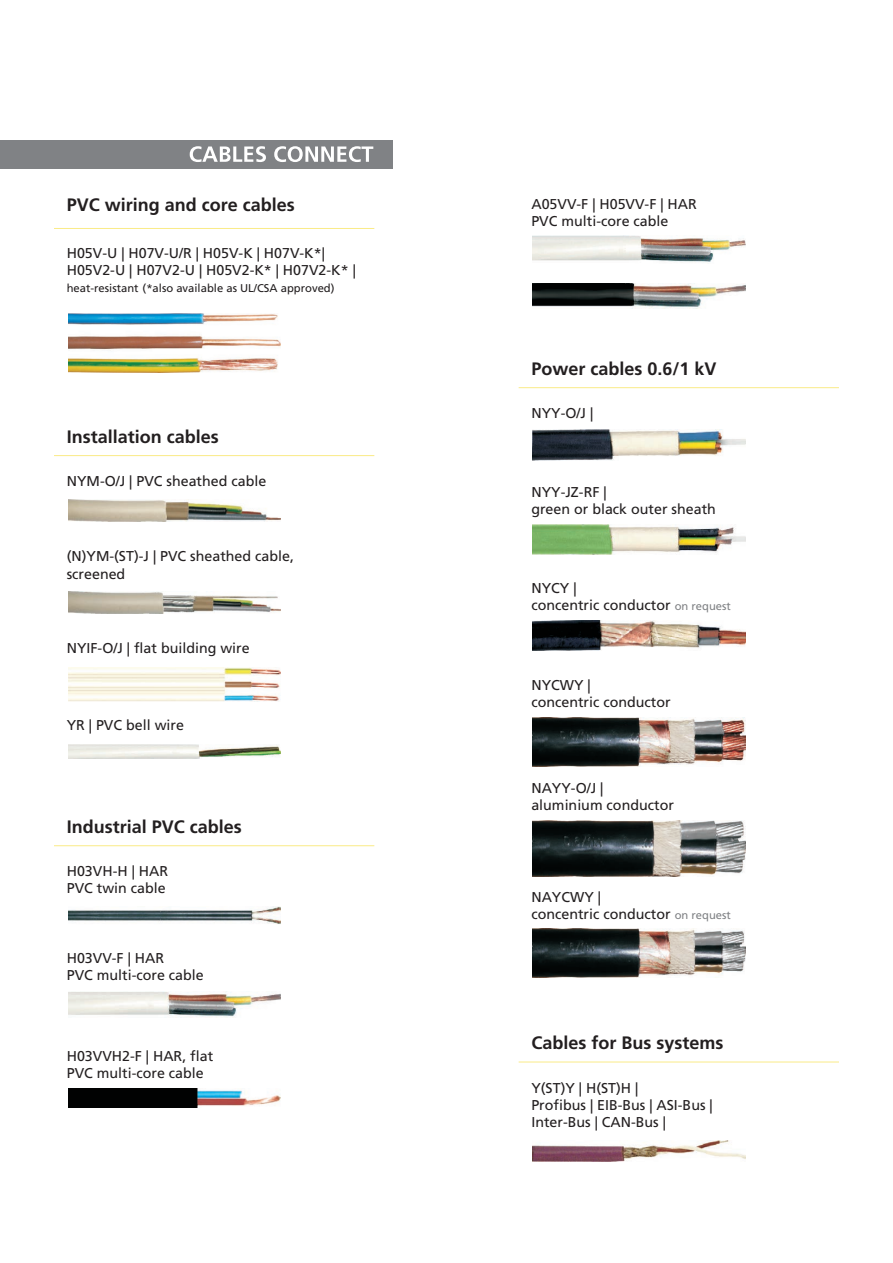
<style>
.page{position:relative;width:893px;height:1263px;background:#fff}
.page>*{position:absolute;margin:0;border:0;box-sizing:border-box;transform-origin:0 0}
.t1{font:700 18px "Frutiger";color:#231f20}
.t2{font:14.25px/17.1px "Frutiger";color:#231f20}
.t3{font:11.25px "Frutiger";color:#231f20}
.s1{font-size:11.25px;color:#808285}
</style>
<div class="page">
<img style="left:68px;top:1089px;width:212px;height:18px">
<img style="left:68px;top:314px;width:212px;height:59px">
<hr style="left:54px;top:228px;width:320px;height:1px;background:#faeb87">
<hr style="left:54px;top:455px;width:320px;height:1px;background:#faeb87">
<img style="left:68px;top:500px;width:212px;height:22px">
<img style="left:68px;top:591px;width:212px;height:23px">
<img style="left:68px;top:668px;width:212px;height:34px">
<img style="left:68px;top:744px;width:212px;height:15px">
<img style="left:68px;top:906px;width:212px;height:18px">
<hr style="left:54px;top:845px;width:320px;height:1px;background:#faeb87">
<img style="left:68px;top:992px;width:212px;height:26px">
<img style="left:533px;top:236px;width:212px;height:26px">
<img style="left:533px;top:283px;width:212px;height:26px">
<hr style="left:519px;top:387px;width:320px;height:1px;background:#faeb87">
<img style="left:533px;top:430px;width:212px;height:31px">
<img style="left:533px;top:525px;width:212px;height:30px">
<img style="left:533px;top:621px;width:212px;height:29px">
<img style="left:533px;top:718px;width:212px;height:49px">
<img style="left:533px;top:821px;width:212px;height:55px">
<img style="left:533px;top:928px;width:212px;height:50px">
<div style="left:0;top:140px;width:393px;height:29px;background:#808285"></div>
<svg style="left:190px;top:146px;width:183px;height:16px"></svg>
<img style="left:533px;top:1140px;width:212px;height:22px">
<hr style="left:519px;top:1062px;width:320px;height:1px;background:#faeb87">
<p class="t1" style="left:67px;top:195px;width:230px">PVC wiring and core cables</p>
<p class="t2" style="left:67px;top:245px;width:291px">H05V-U | H07V-U/R | H05V-K | H07V-K*|<br>H05V2-U | H07V2-U | H05V2-K* | H07V2-K* |</p>
<p class="t3" style="left:67px;top:282px;width:269px">heat-resistant (*also available as UL/CSA approved)</p>
<p class="t1" style="left:67px;top:426px;width:154px">Installation cables</p>
<p class="t2" style="left:67px;top:472px;width:201px">NYM-O/J | PVC sheathed cable</p>
<p class="t2" style="left:67px;top:548px;width:229px">(N)YM-(ST)-J | PVC sheathed cable, screened</p>
<p class="t2" style="left:67px;top:639px;width:184px">NYIF-O/J | flat building wire</p>
<p class="t2" style="left:67px;top:716px;width:119px">YR | PVC bell wire</p>
<p class="t1" style="left:67px;top:816px;width:177px">Industrial PVC cables</p>
<p class="t2" style="left:67px;top:863px;width:103px">H03VH-H | HAR<br>PVC twin cable</p>
<p class="t2" style="left:67px;top:950px;width:138px">H03VV-F | HAR<br>PVC multi-core cable</p>
<p class="t2" style="left:67px;top:1048px;width:148px">H03VVH2-F | HAR, flat<br>PVC multi-core cable</p>
<p class="t2" style="left:531px;top:196px;width:167px">A05VV-F | H05VV-F | HAR<br>PVC multi-core cable</p>
<p class="t1" style="left:531px;top:358px;width:187px">Power cables 0.6/1 kV</p>
<p class="t2" style="left:531px;top:405px;width:63px">NYY-O/J |</p>
<p class="t2" style="left:531px;top:484px;width:186px">NYY-JZ-RF |<br>green or black outer sheath</p>
<p class="t2" style="left:531px;top:580px;width:201px">NYCY |<br>concentric conductor <span class="s1">on request</span></p>
<p class="t2" style="left:531px;top:677px;width:141px">NYCWY |<br>concentric conductor</p>
<p class="t2" style="left:531px;top:780px;width:144px">NAYY-O/J | aluminium conductor</p>
<p class="t2" style="left:531px;top:888px;width:201px">NAYCWY |<br>concentric conductor <span class="s1">on request</span></p>
<p class="t1" style="left:531px;top:1032px;width:194px">Cables for Bus systems</p>
<p class="t2" style="left:531px;top:1079px;width:183px">Y(ST)Y | H(ST)H |<br>Profibus | EIB-Bus | ASI-Bus |<br>Inter-Bus | CAN-Bus |</p>
</div>
